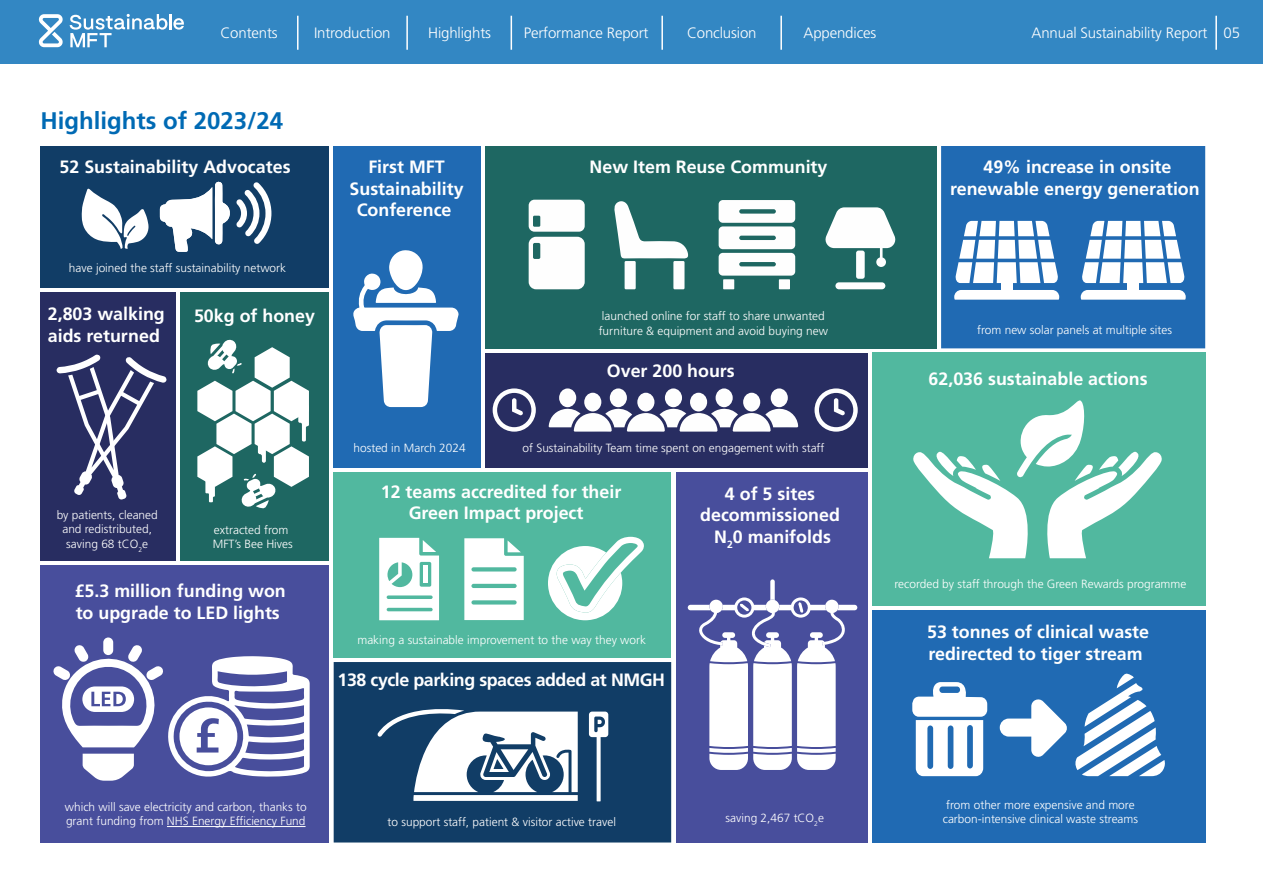
<style>
.page{position:relative;width:1263px;height:893px;background:#fff}
.page>*{position:absolute;margin:0;border:0;box-sizing:border-box;transform-origin:0 0}
.t1{font:700 24px "Frutiger LT Std";color:#006ab4}
.t2{font:700 17.85px/21.5px "Frutiger LT Std";color:#fff;text-align:center}
.t3{font:700 17.85px "Frutiger LT Std";letter-spacing:-.025em;color:#fff}
.t4{font:300 15px "Frutiger LT Std";letter-spacing:-.01em;color:#fff}
.t5{font:300 11.85px/14.2px "Frutiger LT Std";color:#fff}
</style>
<div class="page">
<div style="left:0;top:0;width:1263px;height:64px;background:#3387c3"></div>
<div style="left:40px;top:565px;width:289px;height:277px;background:#484e9c"></div>
<div style="left:872px;top:610px;width:333px;height:232px;background:#206ab3"></div>
<div style="left:334px;top:662px;width:337px;height:180px;background:#113d66"></div>
<div style="left:334px;top:472px;width:337px;height:186px;background:#51b89f"></div>
<div style="left:676px;top:472px;width:191px;height:370px;background:#484e9c"></div>
<div style="left:40px;top:292px;width:136px;height:269px;background:#282d61"></div>
<div style="left:180px;top:292px;width:149px;height:269px;background:#1e6762"></div>
<div style="left:334px;top:146px;width:147px;height:321px;background:#206ab3"></div>
<div style="left:872px;top:353px;width:333px;height:253px;background:#51b89f"></div>
<div style="left:485px;top:146px;width:452px;height:202px;background:#1e6762"></div>
<div style="left:941px;top:146px;width:264px;height:202px;background:#206ab3"></div>
<div style="left:40px;top:146px;width:289px;height:142px;background:#113d66"></div>
<div style="left:485px;top:353px;width:382px;height:114px;background:#282d61"></div>
<svg style="left:379px;top:538px;width:60px;height:82px"></svg>
<svg style="left:464px;top:538px;width:60px;height:82px;background:#dff2ed"></svg>
<svg style="left:548px;top:537px;width:96px;height:83px"></svg>
<svg style="left:57px;top:354px;width:110px;height:146px"></svg>
<svg style="left:589px;top:712px;width:19px;height:89px"></svg>
<svg style="left:377px;top:707px;width:201px;height:94px"></svg>
<svg style="left:954px;top:290px;width:105px;height:10px"></svg>
<div style="left:1001px;top:279px;width:11px;height:17px;background:#fff"></div>
<svg style="left:955px;top:221px;width:103px;height:62px"></svg>
<svg style="left:1081px;top:290px;width:105px;height:10px"></svg>
<div style="left:1128px;top:279px;width:11px;height:17px;background:#fff"></div>
<svg style="left:1081px;top:221px;width:104px;height:62px"></svg>
<svg style="left:197px;top:339px;width:112px;height:169px"></svg>
<svg style="left:688px;top:579px;width:169px;height:191px"></svg>
<svg style="left:913px;top:400px;width:249px;height:158px"></svg>
<svg style="left:353px;top:250px;width:106px;height:157px"></svg>
<div style="left:103px;top:637px;width:10px;height:18px;background:#fff;border-radius:5px"></div>
<svg style="left:53px;top:644px;width:257px;height:137px"></svg>
<svg style="left:160px;top:182px;width:70px;height:70px"></svg>
<svg style="left:236px;top:182px;width:35px;height:62px"></svg>
<svg style="left:82px;top:188px;width:67px;height:61px"></svg>
<svg style="left:529px;top:200px;width:56px;height:89px;background:#e4ecec"></svg>
<svg style="left:614px;top:201px;width:75px;height:58px"></svg>
<div style="left:625px;top:261px;width:11px;height:28px;background:#fefefe"></div>
<div style="left:673px;top:261px;width:11px;height:28px;background:#fefefe"></div>
<div style="left:723px;top:279px;width:11px;height:10px;background:#fefefe"></div>
<div style="left:779px;top:279px;width:11px;height:10px;background:#fefefe"></div>
<svg style="left:719px;top:200px;width:76px;height:76px;background:#d3e1e0"></svg>
<svg style="left:825px;top:207px;width:71px;height:60px"></svg>
<div style="left:835px;top:282px;width:50px;height:7px;background:#fefefe;border-radius:3px"></div>
<div style="left:856px;top:251px;width:9px;height:28px;background:#fefefe;border-radius:2px"></div>
<svg style="left:912px;top:682px;width:75px;height:94px"></svg>
<div style="left:1000px;top:718px;width:53px;height:19px;background:#fff;border-radius:9px"></div>
<svg style="left:1031px;top:699px;width:36px;height:58px"></svg>
<svg style="left:1075px;top:673px;width:90px;height:103px"></svg>
<svg style="left:771px;top:388px;width:17px;height:19px"></svg>
<svg style="left:715px;top:388px;width:18px;height:19px"></svg>
<svg style="left:665px;top:388px;width:17px;height:19px"></svg>
<svg style="left:610px;top:388px;width:17px;height:19px"></svg>
<svg style="left:559px;top:388px;width:17px;height:19px"></svg>
<svg style="left:548px;top:393px;width:250px;height:39px"></svg>
<svg style="left:814px;top:388px;width:44px;height:44px"></svg>
<svg style="left:493px;top:388px;width:43px;height:44px"></svg>
<hr style="left:167px;top:826px;width:139px;height:1px;background:#fff">
<hr style="left:1215px;top:16px;width:2px;height:34px;background:#fff">
<hr style="left:406px;top:16px;width:2px;height:34px;background:#fff">
<hr style="left:297px;top:16px;width:1px;height:34px;background:#fff">
<hr style="left:511px;top:16px;width:1px;height:34px;background:#fff">
<hr style="left:661px;top:16px;width:2px;height:34px;background:#fff">
<hr style="left:780px;top:16px;width:2px;height:34px;background:#fff">
<svg style="left:39px;top:14px;width:24px;height:33px"></svg>
<svg style="left:70px;top:14px;width:114px;height:33px"></svg>
<p class="t4" style="left:220px;top:25px;width:59px">Contents</p>
<p class="t4" style="left:314px;top:25px;width:78px">Introduction</p>
<p class="t4" style="left:428px;top:25px;width:64px">Highlights</p>
<p class="t4" style="left:524px;top:25px;width:126px">Performance Report</p>
<p class="t4" style="left:687px;top:25px;width:71px">Conclusion</p>
<p class="t4" style="left:803px;top:25px;width:74px">Appendices</p>
<p class="t4" style="left:1031px;top:25px;width:210px">Annual Sustainability Report 05</p>
<h1 class="t1" style="left:40px;top:106px;width:244px">Highlights of 2023/24</h1>
<h2 class="t2" style="left:60px;top:156px;width:233px">52 Sustainability Advocates</h2>
<h2 class="t2" style="left:368px;top:156px;width:78px">First MFT</h2>
<h2 class="t2" style="left:589px;top:156px;width:239px">New Item Reuse Community</h2>
<h2 class="t2" style="left:350px;top:178px;width:116px">Sustainability<br>Conference</h2>
<p class="t5" style="left:69px;top:261px;width:219px">have joined the staff sustainability network</p>
<h2 class="t2" style="left:48px;top:303px;width:119px">2,803 walking</h2>
<h2 class="t2" style="left:194px;top:305px;width:122px">50kg of honey</h2>
<h2 class="t2" style="left:48px;top:325px;width:114px">aids returned</h2>
<p class="t5" style="left:599px;top:309px;width:231px">launched online for staff to share unwanted furniture &amp; equipment and avoid buying new</p>
<h2 class="t2" style="left:607px;top:360px;width:129px">Over 200 hours</h2>
<p class="t5" style="left:57px;top:508px;width:103px;text-align:center">by patients, cleaned and redistributed, saving 68 tCO<sub>2</sub>e</p>
<p class="t5" style="left:213px;top:523px;width:81px">extracted from<br>MFT’s Bee Hives</p>
<h2 class="t2" style="left:75px;top:581px;width:213px;text-align:left">£5.3 million funding won to upgrade to LED lights</h2>
<p class="t5" style="left:354px;top:441px;width:114px">hosted in March 2024</p>
<p class="t5" style="left:522px;top:441px;width:303px">of Sustainability Team time spent on engagement with staff</p>
<h2 class="t2" style="left:381px;top:481px;width:242px">12 teams accredited for their<br>Green Impact project</h2>
<p class="t5" style="left:357px;top:633px;width:290px">making a sustainable improvement to the way they work</p>
<h2 class="t3" style="left:338px;top:669px;width:329px">138 cycle parking spaces added at NMGH</h2>
<h2 class="t2" style="left:700px;top:483px;width:141px">4 of 5 sites decommissioned<br>N<sub>2</sub>0 manifolds</h2>
<p class="t5" style="left:65px;top:800px;width:243px">which will save electricity and carbon, thanks to grant funding from NHS Energy Efficiency Fund</p>
<p class="t5" style="left:725px;top:811px;width:100px">saving 2,467 tCO<sub>2</sub>e</p>
<p class="t5" style="left:387px;top:815px;width:230px">to support staff, patient &amp; visitor active travel</p>
<h2 class="t2" style="left:950px;top:156px;width:251px">49% increase in onsite renewable energy generation</h2>
<p class="t5" style="left:977px;top:323px;width:196px">from new solar panels at multiple sites</p>
<h2 class="t2" style="left:928px;top:368px;width:221px">62,036 sustainable actions</h2>
<p class="t5" style="left:894px;top:577px;width:293px">recorded by staff through the Green Rewards programme</p>
<h2 class="t2" style="left:927px;top:621px;width:224px;text-align:left">53 tonnes of clinical waste redirected to tiger stream</h2>
<p class="t5" style="left:943px;top:798px;width:197px">from other more expensive and more carbon-intensive clinical waste streams</p>
</div>
